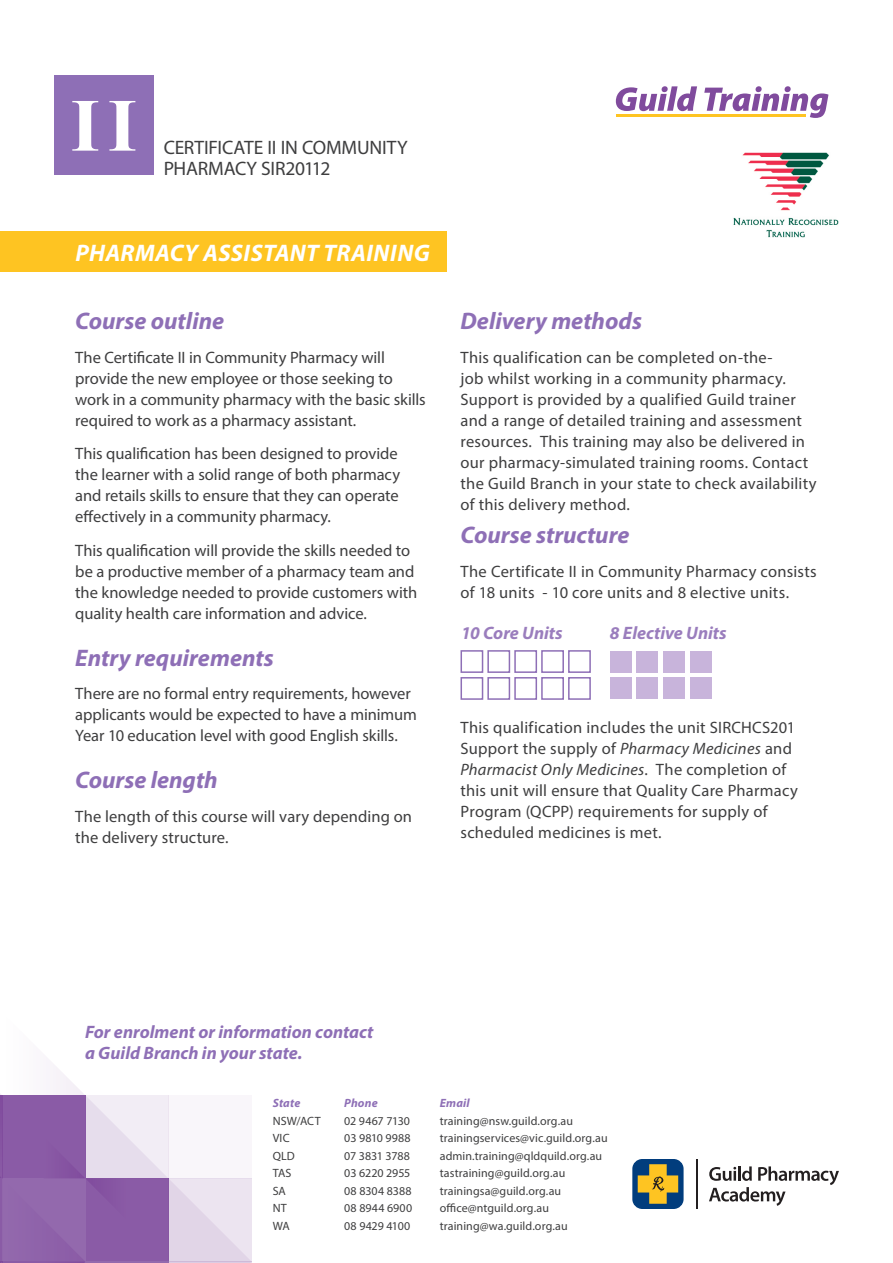
<style>
.page{position:relative;width:893px;height:1263px;background:#fff}
.page>*{position:absolute;margin:0;border:0;box-sizing:border-box;transform-origin:0 0}
.Sub_heading{font:700 75px "Times New Roman";color:#fff}
.Sub_heading-2{font:italic 700 24px "Myriad Pro";color:#8e6fb6}
.Sub_heading-3{font:italic 700 24px "Myriad Pro";letter-spacing:.015em;color:#fff}
.Body{font:italic 700 24px "Myriad Pro";color:#8e6fb6}
.Body-2{font:19.5px/21px "Myriad Pro";letter-spacing:-.01em;color:#3e3e3f}
.Sub_heading-4{font:italic 700 18px/21px "Myriad Pro";color:#8e6fb6}
.Sub_heading-5{font:italic 700 18px "Myriad Pro";color:#9a7dbd}
.Body-3{font:16.5px/21px "Myriad Pro";letter-spacing:.005em;color:#3e3e3f}
.t1{font:12px "Myriad Pro";letter-spacing:.005em;color:#3e3e3f}
.t2{font:italic 700 12px "Myriad Pro";letter-spacing:.015em;color:#8e6fb6}
.t3{font:12px "Myriad Pro";letter-spacing:-.015em;color:#3e3e3f}
.s1{font-style:italic}
</style>
<div class="page">
<svg style="left:616px;top:86px;width:81px;height:25px"></svg>
<svg style="left:704px;top:86px;width:124px;height:32px"></svg>
<hr style="left:616px;top:114px;width:190px;height:2px;background:#fec422">
<img style="left:733px;top:152px;width:106px;height:85px">
<hr style="left:696px;top:1159px;width:1px;height:50px;background:#231f20">
<div style="left:632px;top:1159px;width:52px;height:50px;background:#013d7d;border-radius:10px"></div>
<svg style="left:638px;top:1164px;width:40px;height:40px"></svg>
<svg style="left:709px;top:1166px;width:130px;height:40px"></svg>
<svg style="left:0;top:1064px;width:252px;height:199px"></svg>
<div style="left:0;top:232px;width:446px;height:40px;background:#fec422"></div>
<div style="left:54px;top:75px;width:100px;height:100px;background:#8e6fb6"></div>
<div style="left:487px;top:650px;width:23px;height:23px;border:2px solid #8e6fb6"></div>
<div style="left:514px;top:650px;width:23px;height:23px;border:2px solid #8e6fb6"></div>
<div style="left:541px;top:650px;width:23px;height:23px;border:2px solid #8e6fb6"></div>
<div style="left:568px;top:650px;width:23px;height:23px;border:2px solid #8e6fb6"></div>
<div style="left:487px;top:677px;width:23px;height:23px;border:2px solid #8e6fb6"></div>
<div style="left:514px;top:677px;width:23px;height:23px;border:2px solid #8e6fb6"></div>
<div style="left:541px;top:677px;width:23px;height:23px;border:2px solid #8e6fb6"></div>
<div style="left:568px;top:677px;width:23px;height:23px;border:2px solid #8e6fb6"></div>
<div style="left:610px;top:651px;width:21px;height:21px;background:#c8b4db"></div>
<div style="left:637px;top:651px;width:21px;height:21px;background:#c8b4db"></div>
<div style="left:664px;top:651px;width:21px;height:21px;background:#c8b4db"></div>
<div style="left:691px;top:651px;width:21px;height:21px;background:#c8b4db"></div>
<div style="left:610px;top:678px;width:21px;height:21px;background:#c8b4db"></div>
<div style="left:637px;top:678px;width:21px;height:21px;background:#c8b4db"></div>
<div style="left:664px;top:678px;width:21px;height:21px;background:#c8b4db"></div>
<div style="left:691px;top:678px;width:21px;height:21px;background:#c8b4db"></div>
<div style="left:460px;top:650px;width:23px;height:23px;border:2px solid #8e6fb6"></div>
<div style="left:460px;top:677px;width:23px;height:23px;border:2px solid #8e6fb6"></div>
<p class="Sub_heading" style="left:71px;top:74px;width:68px">II</p>
<p class="Body-2" style="left:164px;top:137px;width:245px">CERTIFICATE II IN COMMUNITY<br>PHARMACY SIR20112</p>
<p class="Sub_heading-3" style="left:75px;top:237px;width:356px">PHARMACY ASSISTANT TRAINING</p>
<p class="Sub_heading-2" style="left:75px;top:305px;width:150px">Course outline</p>
<p class="Body-3" style="left:75px;top:346px;width:352px">The Certificate II in Community Pharmacy will provide the new employee or those seeking to work in a community pharmacy with the basic skills required to work as a pharmacy assistant.</p>
<p class="Body-3" style="left:75px;top:443px;width:326px">This qualification has been designed to provide the learner with a solid range of both pharmacy and retails skills to ensure that they can operate effectively in a community pharmacy.</p>
<p class="Body-3" style="left:75px;top:540px;width:344px">This qualification will provide the skills needed to be a productive member of a pharmacy team and the knowledge needed to provide customers with quality health care information and advice.</p>
<p class="Sub_heading-2" style="left:75px;top:642px;width:200px">Entry requirements</p>
<p class="Body-3" style="left:75px;top:683px;width:343px">There are no formal entry requirements, however applicants would be expected to have a minimum<br>Year 10 education level with good English skills.</p>
<p class="Sub_heading-2" style="left:75px;top:764px;width:144px">Course length</p>
<p class="Body-3" style="left:75px;top:805px;width:338px">The length of this course will vary depending on the delivery structure.</p>
<p class="Sub_heading-2" style="left:460px;top:305px;width:183px">Delivery methods</p>
<p class="Body-3" style="left:460px;top:346px;width:358px">This qualification can be completed on-the-<br>job whilst working in a community pharmacy.<br>Support is provided by a qualified Guild trainer and a range of detailed training and assessment resources. This training may also be delivered in our pharmacy-simulated training rooms. Contact the Guild Branch in your state to check availability of this delivery method.</p>
<p class="Body" style="left:460px;top:520px;width:171px">Course structure</p>
<p class="Body-3" style="left:460px;top:561px;width:358px">The Certificate II in Community Pharmacy consists of 18 units - 10 core units and 8 elective units.</p>
<p class="Sub_heading-5" style="left:461px;top:621px;width:103px">10 Core Units</p>
<p class="Sub_heading-5" style="left:610px;top:621px;width:118px">8 Elective Units</p>
<p class="Body-3" style="left:460px;top:717px;width:339px">This qualification includes the unit SIRCHCS201<br>Support the supply of <span class="s1">Pharmacy Medicines</span> and <span class="s1">Pharmacist Only Medicines</span>. The completion of this unit will ensure that Quality Care Pharmacy Program (QCPP) requirements for supply of scheduled medicines is met.</p>
<p class="Sub_heading-4" style="left:85px;top:1021px;width:290px">For enrolment or information contact a Guild Branch in your state.</p>
<p class="t2" style="left:273px;top:1095px;width:29px">State</p>
<p class="t2" style="left:344px;top:1095px;width:35px">Phone</p>
<p class="t2" style="left:440px;top:1095px;width:32px">Email</p>
<p class="t1" style="left:273px;top:1113px;width:49px">NSW/ACT</p>
<p class="t3" style="left:344px;top:1113px;width:67px">02 9467 7130</p>
<p class="t1" style="left:440px;top:1113px;width:135px">training@nsw.guild.org.au</p>
<p class="t1" style="left:273px;top:1131px;width:18px">VIC</p>
<p class="t1" style="left:344px;top:1131px;width:68px">03 9810 9988</p>
<p class="t1" style="left:440px;top:1131px;width:169px">trainingservices@vic.guild.org.au</p>
<p class="t1" style="left:273px;top:1148px;width:24px">QLD</p>
<p class="t1" style="left:344px;top:1148px;width:67px">07 3831 3788</p>
<p class="t1" style="left:440px;top:1148px;width:164px">admin.training@qldquild.org.au</p>
<p class="t1" style="left:273px;top:1166px;width:20px">TAS</p>
<p class="t1" style="left:344px;top:1166px;width:68px">03 6220 2955</p>
<p class="t1" style="left:440px;top:1166px;width:127px">tastraining@guild.org.au</p>
<p class="t1" style="left:273px;top:1183px;width:15px">SA</p>
<p class="t1" style="left:344px;top:1183px;width:69px">08 8304 8388</p>
<p class="t1" style="left:440px;top:1183px;width:123px">trainingsa@guild.org.au</p>
<p class="t1" style="left:273px;top:1201px;width:16px">NT</p>
<p class="t1" style="left:344px;top:1201px;width:69px">08 8944 6900</p>
<p class="t1" style="left:440px;top:1201px;width:111px">office@ntguild.org.au</p>
<p class="t1" style="left:273px;top:1218px;width:19px">WA</p>
<p class="t1" style="left:344px;top:1218px;width:67px">08 9429 4100</p>
<p class="t1" style="left:440px;top:1218px;width:129px">training@wa.guild.org.au</p>
</div>
